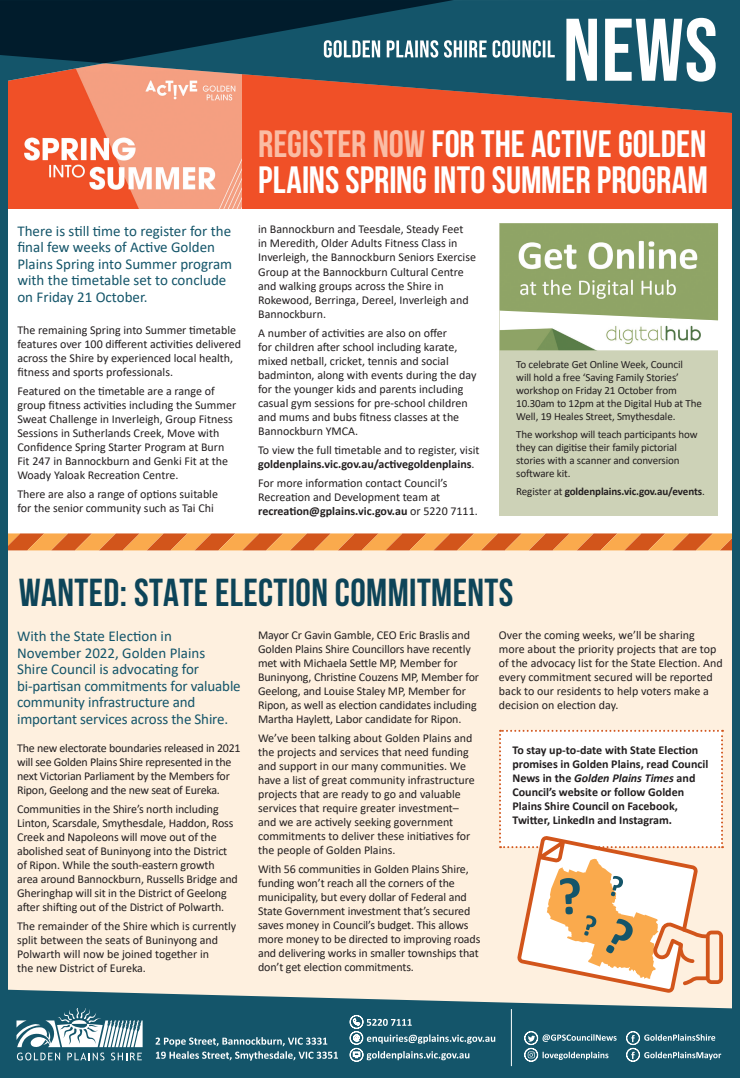
<style>
.page{position:relative;width:740px;height:1078px;background:#fff}
.page>*{position:absolute;margin:0;border:0;box-sizing:border-box;transform-origin:0 0}
.Large_Intro_Paragrap{font:700 39px "Bebas Neue";letter-spacing:.01em;color:#0d4458}
.Large_Intro_Paragrap-2{font:700 38px/36px "Bebas Neue";color:#fff}
.Intro_TEXT{font:15px/16.5px "Calibri";color:#14556a}
.BODY_text{font:12px/14px "Calibri";color:#231f20}
.BODY_text-2{font:700 12px/14px "Calibri";color:#231f20}
.BODY_text-3{font:12px/14px "Calibri";letter-spacing:-.02em;color:#231f20}
.BODY_text-4{font:11px/13px "Calibri";letter-spacing:-.01em;color:#231f20}
.BODY_text-5{font:700 11px "Calibri";letter-spacing:-.01em;color:#231f20}
.s1{color:#fabca4}
.s2{font-weight:700}
.s3{font-weight:400}
.s4{font-style:italic}
</style>
<div class="page">
<div style="left:500px;top:223px;width:218px;height:292px;background:#cdd2b7"></div>
<div style="left:0;top:550px;width:740px;height:462px;background:#fef0df"></div>
<div style="left:7px;top:27px;width:733px;height:181px;background:#f05027"></div>
<img style="left:7px;top:114px;width:234px;height:94px">
<svg style="left:7px;top:533px;width:726px;height:17px"></svg>
<svg style="left:499px;top:729px;width:224px;height:260px"></svg>
<img style="left:500px;top:320px;width:218px;height:30px">
<img style="left:500px;top:223px;width:218px;height:97px">
<img style="left:594px;top:316px;width:118px;height:32px">
<svg style="left:0;top:0;width:740px;height:114px;fill:#14556a"></svg>
<div style="left:0;top:74px;width:7px;height:960px;background:#14556a"></div>
<div style="left:733px;top:68px;width:7px;height:960px;background:#14556a"></div>
<svg style="left:566px;top:18px;width:150px;height:64px"></svg>
<svg style="left:324px;top:40px;width:231px;height:18px"></svg>
<svg style="left:0;top:989px;width:740px;height:88px;fill:#14556a"></svg>
<hr style="left:511px;top:1008px;width:1px;height:57px;background:#fff">
<svg style="left:156px;top:1036px;width:182px;height:24px"></svg>
<svg style="left:350px;top:1014px;width:145px;height:47px"></svg>
<svg style="left:16px;top:1007px;width:127px;height:53px"></svg>
<svg style="left:524px;top:1031px;width:93px;height:30px"></svg>
<svg style="left:626px;top:1031px;width:95px;height:30px"></svg>
<p class="Intro_TEXT" style="left:17px;top:222px;width:216px">There is still time to register for the final few weeks of Active Golden<br>Plains Spring into Summer program with the timetable set to conclude on Friday 21 October.</p>
<p class="BODY_text" style="left:17px;top:323px;width:225px">The remaining Spring into Summer timetable features over 100 different activities delivered across the Shire by experienced local health, fitness and sports professionals.</p>
<p class="BODY_text" style="left:17px;top:384px;width:220px">Featured on the timetable are a range of group fitness activities including the Summer Sweat Challenge in Inverleigh, Group Fitness Sessions in Sutherlands Creek, Move with Confidence Spring Starter Program at Burn Fit 247 in Bannockburn and Genki Fit at the Woady Yaloak Recreation Centre.</p>
<p class="BODY_text" style="left:17px;top:487px;width:202px">There are also a range of options suitable for the senior community such as Tai Chi</p>
<p class="Large_Intro_Paragrap-2" style="left:258px;top:125px;width:451px"><span class="s1">REGISTER NOW</span> FOR THE ACTIVE GOLDEN<br>PLAINS SPRING INTO SUMMER PROGRAM</p>
<p class="BODY_text" style="left:258px;top:222px;width:219px">in Bannockburn and Teesdale, Steady Feet<br>in Meredith, Older Adults Fitness Class in Inverleigh, the Bannockburn Seniors Exercise Group at the Bannockburn Cultural Centre and walking groups across the Shire in Rokewood, Berringa, Dereel, Inverleigh and Bannockburn.</p>
<p class="BODY_text" style="left:258px;top:325px;width:220px">A number of activities are also on offer<br>for children after school including karate, mixed netball, cricket, tennis and social badminton, along with events during the day for the younger kids and parents including casual gym sessions for pre-school children and mums and bubs fitness classes at the Bannockburn YMCA.</p>
<p class="BODY_text" style="left:258px;top:442px;width:223px">To view the full timetable and to register, visit <span class="s2">goldenplains.vic.gov.au/activegoldenplains</span>.</p>
<p class="BODY_text" style="left:258px;top:475px;width:221px">For more information contact Council’s<br>Recreation and Development team at <span class="s2">recreation@gplains.vic.gov.au</span> or 5220 7111.</p>
<p class="BODY_text-4" style="left:516px;top:357px;width:187px">To celebrate Get Online Week, Council<br>will hold a free ‘Saving Family Stories’ workshop on Friday 21 October from 10.30am to 12pm at the Digital Hub at The Well, 19 Heales Street, Smythesdale.</p>
<p class="BODY_text-4" style="left:516px;top:427px;width:183px">The workshop will teach participants how they can digitise their family pictorial stories with a scanner and conversion software kit.</p>
<p class="BODY_text-5" style="left:516px;top:483px;width:190px"><span class="s3">Register at</span> goldenplains.vic.gov.au/events<span class="s3">.</span></p>
<p class="Large_Intro_Paragrap" style="left:19px;top:570px;width:496px">WANTED: STATE ELECTION COMMITMENTS</p>
<p class="Intro_TEXT" style="left:17px;top:627px;width:225px">With the State Election in<br>November 2022, Golden Plains<br>Shire Council is advocating for bi-partisan commitments for valuable community infrastructure and important services across the Shire.</p>
<p class="BODY_text-3" style="left:17px;top:740px;width:225px">The new electorate boundaries released in 2021 will see Golden Plains Shire represented in the next Victorian Parliament by the Members for Ripon, Geelong and the new seat of Eureka.</p>
<p class="BODY_text" style="left:17px;top:801px;width:222px">Communities in the Shire’s north including Linton, Scarsdale, Smythesdale, Haddon, Ross Creek and Napoleons will move out of the abolished seat of Buninyong into the District of Ripon. While the south-eastern growth area around Bannockburn, Russells Bridge and Gheringhap will sit in the District of Geelong after shifting out of the District of Polwarth.</p>
<p class="BODY_text" style="left:17px;top:918px;width:221px">The remainder of the Shire which is currently split between the seats of Buninyong and Polwarth will now be joined together in<br>the new District of Eureka.</p>
<p class="BODY_text" style="left:258px;top:627px;width:223px">Mayor Cr Gavin Gamble, CEO Eric Braslis and Golden Plains Shire Councillors have recently met with Michaela Settle MP, Member for Buninyong, Christine Couzens MP, Member for Geelong, and Louise Staley MP, Member for Ripon, as well as election candidates including Martha Haylett, Labor candidate for Ripon.</p>
<p class="BODY_text" style="left:258px;top:730px;width:218px">We’ve been talking about Golden Plains and the projects and services that need funding and support in our many communities. We have a list of great community infrastructure projects that are ready to go and valuable services that require greater investment– and we are actively seeking government commitments to deliver these initiatives for the people of Golden Plains.</p>
<p class="BODY_text" style="left:258px;top:861px;width:224px">With 56 communities in Golden Plains Shire, funding won’t reach all the corners of the municipality, but every dollar of Federal and State Government investment that’s secured saves money in Council’s budget. This allows more money to be directed to improving roads and delivering works in smaller townships that don’t get election commitments.</p>
<p class="BODY_text" style="left:499px;top:627px;width:225px">Over the coming weeks, we’ll be sharing more about the priority projects that are top of the advocacy list for the State Election. And every commitment secured will be reported back to our residents to help voters make a decision on election day.</p>
<p class="BODY_text-2" style="left:512px;top:743px;width:197px">To stay up-to-date with State Election promises in Golden Plains, read Council News in the <span class="s4">Golden Plains Times</span> and Council’s website or follow Golden Plains Shire Council on Facebook, Twitter, LinkedIn and Instagram.</p>
</div>
